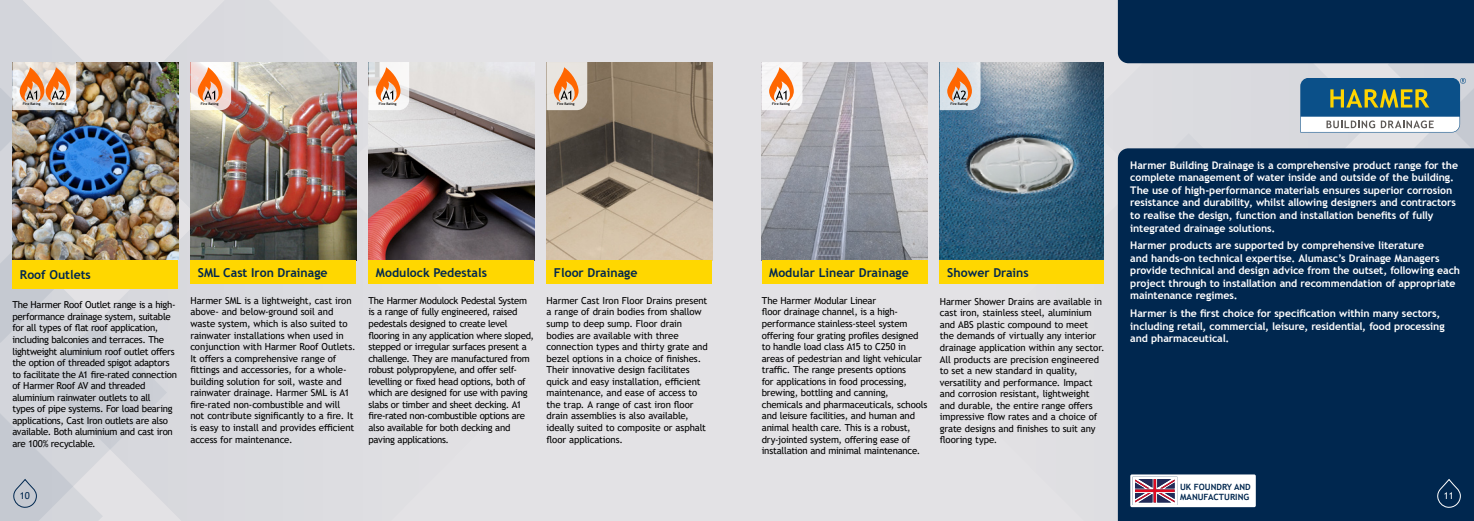
<style>
.page{position:relative;width:1474px;height:521px;background:#fff}
.page>*{position:absolute;margin:0;border:0;box-sizing:border-box;transform-origin:0 0}
.t1{font:700 12.25px "Trebuchet MS";color:#00274f}
.t2{font:700 10.5px/12.6px "Trebuchet MS";letter-spacing:-.01em;color:#fff}
.t3{font:9.62px/11.5px "Trebuchet MS";letter-spacing:-.02em;color:#000}
.t4{font:9.62px "Trebuchet MS";color:#00274f}
.t5{font:9.62px "Trebuchet MS";color:#fff}
.t6{font:700 8.58px "Trebuchet MS";color:#00274f}
.t7{font:700 3.41px "Trebuchet MS";color:#000}
</style>
<div class="page">
<div style="left:0;top:0;width:737px;height:521px;background:#e3e2e5"></div>
<svg style="left:40px;top:265px;width:147px;height:256px;fill:#d7d8dd"></svg>
<svg style="left:164px;top:39px;width:193px;height:226px;fill:#dadadf"></svg>
<svg style="left:0;top:151px;width:128px;height:192px;fill:#d3d5db"></svg>
<div style="left:737px;top:0;width:736px;height:521px;background:#e3e2e5"></div>
<div style="left:1117px;top:151px;width:356px;height:370px;background:#00274f"></div>
<img style="left:12px;top:62px;width:166px;height:198px">
<img style="left:190px;top:62px;width:166px;height:198px">
<img style="left:546px;top:62px;width:166px;height:198px">
<img style="left:368px;top:80px;width:166px;height:180px">
<div style="left:12px;top:260px;width:166px;height:29px;background:#ffd700"></div>
<div style="left:190px;top:260px;width:166px;height:24px;background:#ffd700"></div>
<div style="left:368px;top:260px;width:166px;height:24px;background:#ffd700"></div>
<img style="left:761px;top:62px;width:166px;height:198px">
<div style="left:761px;top:260px;width:166px;height:24px;background:#ffd700"></div>
<div style="left:546px;top:260px;width:166px;height:24px;background:#ffd700"></div>
<img style="left:939px;top:62px;width:164px;height:198px">
<div style="left:939px;top:260px;width:164px;height:24px;background:#ffd700"></div>
<svg style="left:190px;top:62px;width:41px;height:48px"></svg>
<svg style="left:368px;top:62px;width:41px;height:48px"></svg>
<svg style="left:546px;top:62px;width:41px;height:48px"></svg>
<svg style="left:761px;top:62px;width:41px;height:48px;background:#f2d6c4"></svg>
<svg style="left:939px;top:62px;width:41px;height:48px"></svg>
<img style="left:0;top:0;width:87px;height:151px">
<svg style="left:1117px;top:0;width:356px;height:151px"></svg>
<svg style="left:1130px;top:474px;width:125px;height:33px;background:#ded4db"></svg>
<svg style="left:0;top:345px;width:103px;height:176px"></svg>
<div style="left:1371px;top:345px;width:102px;height:176px;background:#00274f"></div>
<p class="t7" style="left:23px;top:102px;width:19px">Fire Rating</p>
<p class="t7" style="left:49px;top:102px;width:19px">Fire Rating</p>
<p class="t7" style="left:201px;top:102px;width:19px">Fire Rating</p>
<p class="t7" style="left:379px;top:102px;width:19px">Fire Rating</p>
<p class="t7" style="left:557px;top:102px;width:19px">Fire Rating</p>
<p class="t7" style="left:772px;top:102px;width:19px">Fire Rating</p>
<p class="t7" style="left:950px;top:102px;width:19px">Fire Rating</p>
<p class="t1" style="left:20px;top:267px;width:73px">Roof Outlets</p>
<p class="t1" style="left:198px;top:265px;width:131px">SML Cast Iron Drainage</p>
<p class="t1" style="left:376px;top:265px;width:112px">Modulock Pedestals</p>
<p class="t1" style="left:554px;top:265px;width:85px">Floor Drainage</p>
<p class="t1" style="left:769px;top:265px;width:141px">Modular Linear Drainage</p>
<p class="t3" style="left:190px;top:295px;width:167px">Harmer SML is a lightweight, cast iron above- and below-ground soil and waste system, which is also suited to rainwater installations when used in conjunction with Harmer Roof Outlets.<br>It offers a comprehensive range of fittings and accessories, for a whole&shy;building solution for soil, waste and rainwater drainage. Harmer SML is A1 fire-rated non-combustible and will not contribute significantly to a fire. It is easy to install and provides efficient access for maintenance.</p>
<p class="t3" style="left:368px;top:295px;width:167px">The Harmer Modulock Pedestal System is a range of fully engineered, raised pedestals designed to create level flooring in any application where sloped, stepped or irregular surfaces present a challenge. They are manufactured from robust polypropylene, and offer self&shy;levelling or fixed head options, both of which are designed for use with paving slabs or timber and sheet decking. A1 fire-rated non-combustible options are also available for both decking and paving applications.</p>
<p class="t3" style="left:546px;top:295px;width:163px">Harmer Cast Iron Floor Drains present a range of drain bodies from shallow sump to deep sump. Floor drain bodies are available with three connection types and thirty grate and bezel options in a choice of finishes.<br>Their innovative design facilitates quick and easy installation, efficient maintenance, and ease of access to the trap. A range of cast iron floor drain assemblies is also available, ideally suited to composite or asphalt floor applications.</p>
<p class="t3" style="left:761px;top:295px;width:167px">The Harmer Modular Linear<br>floor drainage channel, is a high&shy;performance stainless-steel system offering four grating profiles designed to handle load class A15 to C250 in areas of pedestrian and light vehicular traffic. The range presents options<br>for applications in food processing, brewing, bottling and canning, chemicals and pharmaceuticals, schools and leisure facilities, and human and animal health care. This is a robust, dry-jointed system, offering ease of installation and minimal maintenance.</p>
<p class="t3" style="left:12px;top:299px;width:166px">The Harmer Roof Outlet range is a high&shy;performance drainage system, suitable for all types of flat roof application, including balconies and terraces. The lightweight aluminium roof outlet offers the option of threaded spigot adaptors to facilitate the A1 fire-rated connection of Harmer Roof AV and threaded aluminium rainwater outlets to all<br>types of pipe systems. For load bearing applications, Cast Iron outlets are also available. Both aluminium and cast iron are 100% recyclable.</p>
<p class="t1" style="left:947px;top:265px;width:83px">Shower Drains</p>
<p class="t3" style="left:939px;top:295px;width:166px">Harmer Shower Drains are available in cast iron, stainless steel, aluminium and ABS plastic compound to meet the demands of virtually any interior drainage application within any sector.<br>All products are precision engineered to set a new standard in quality, versatility and performance. Impact and corrosion resistant, lightweight and durable, the entire range offers impressive flow rates and a choice of grate designs and finishes to suit any flooring type.</p>
<p class="t2" style="left:1130px;top:158px;width:329px">Harmer Building Drainage is a comprehensive product range for the complete management of water inside and outside of the building.<br>The use of high-performance materials ensures superior corrosion resistance and durability, whilst allowing designers and contractors to realise the design, function and installation benefits of fully integrated drainage solutions.</p>
<p class="t2" style="left:1130px;top:239px;width:331px">Harmer products are supported by comprehensive literature<br>and hands-on technical expertise. Alumasc’s Drainage Managers provide technical and design advice from the outset, following each project through to installation and recommendation of appropriate maintenance regimes.</p>
<p class="t2" style="left:1130px;top:307px;width:316px">Harmer is the first choice for specification within many sectors, including retail, commercial, leisure, residential, food processing and pharmaceutical.</p>
<p class="t6" style="left:1180px;top:481px;width:72px">UK FOUNDRY AND</p>
<p class="t4" style="left:20px;top:490px;width:12px">10</p>
<p class="t6" style="left:1180px;top:491px;width:71px">MANUFACTURING</p>
<p class="t5" style="left:1443px;top:490px;width:12px">11</p>
</div>
